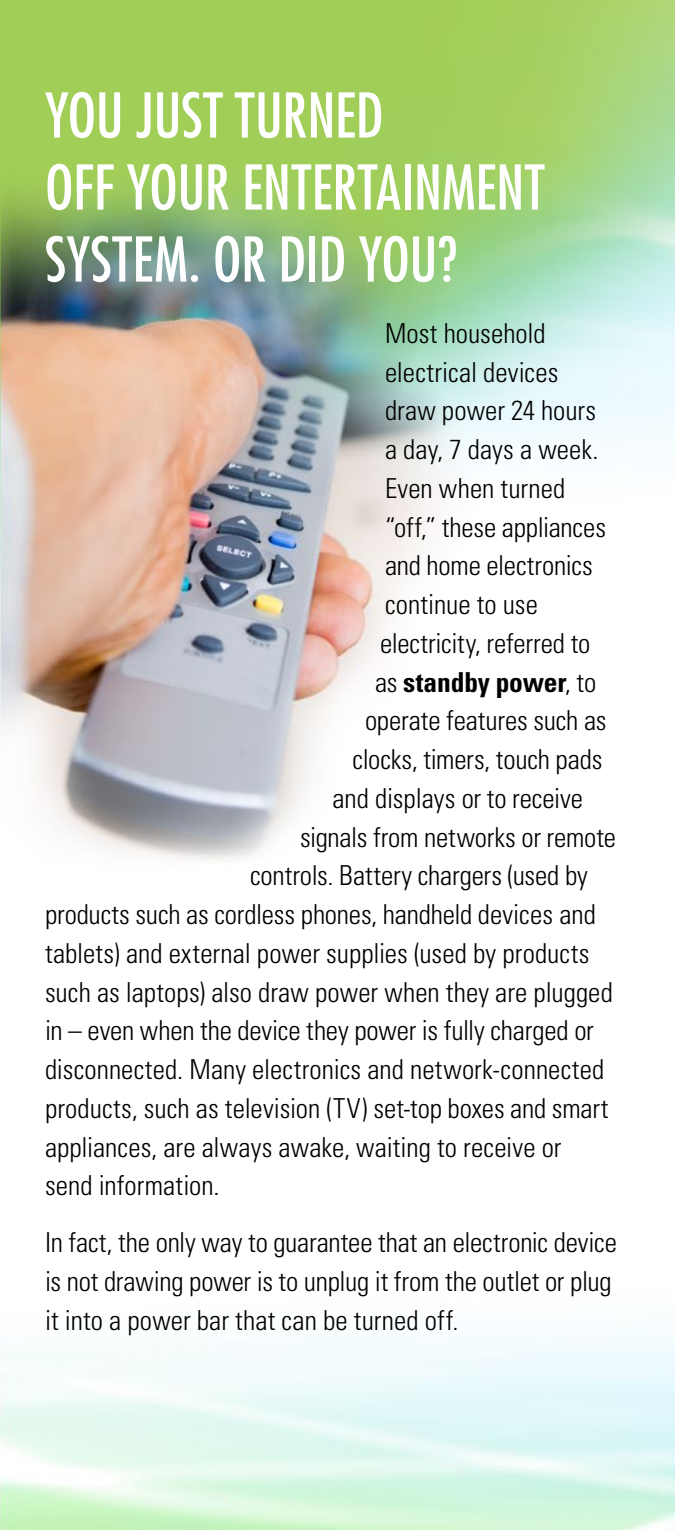
<style>
.page{position:relative;width:675px;height:1530px;background:#fff}
.page>*{position:absolute;margin:0;border:0;box-sizing:border-box;transform-origin:0 0}
.t1{font:condensed 60px/72px "Futura Std";color:#fff}
.t2{font:300 condensed 27.5px/38.8px "Univers LT Std";color:#000}
.t3{font:700 condensed 27.5px "Univers LT Std";letter-spacing:-.005em;color:#000}
.s1{font-weight:300}
</style>
<div class="page">
<img style="left:0;top:0;width:675px;height:1530px">
<h2 class="t1" style="left:45px;top:79px;width:501px">YOU JUST TURNED<br>OFF YOUR ENTERTAINMENT<br>SYSTEM. OR DID YOU?</h2>
<p class="t2" style="left:385px;top:314px;width:162px">Most household</p>
<p class="t2" style="left:385px;top:353px;width:175px">electrical devices</p>
<p class="t2" style="left:385px;top:391px;width:213px">draw power 24 hours</p>
<p class="t2" style="left:385px;top:430px;width:215px">a day, 7 days a week.</p>
<p class="t2" style="left:385px;top:469px;width:182px">Even when turned</p>
<p class="t2" style="left:385px;top:508px;width:223px">“off,” these appliances</p>
<p class="t2" style="left:385px;top:546px;width:209px">and home electronics</p>
<p class="t2" style="left:385px;top:585px;width:154px">continue to use</p>
<p class="t2" style="left:380px;top:624px;width:212px">electricity, referred to</p>
<p class="t3" style="left:375px;top:665px;width:223px"><span class="s1">as</span> standby power<span class="s1">, to</span></p>
<p class="t2" style="left:365px;top:701px;width:243px">operate features such as</p>
<p class="t2" style="left:352px;top:740px;width:251px">clocks, timers, touch pads</p>
<p class="t2" style="left:332px;top:779px;width:252px">and displays or to receive</p>
<p class="t2" style="left:300px;top:818px;width:318px">signals from networks or remote</p>
<p class="t2" style="left:250px;top:856px;width:339px">controls. Battery chargers (used by</p>
<p class="t2" style="left:45px;top:895px;width:552px">products such as cordless phones, handheld devices and</p>
<p class="t2" style="left:45px;top:934px;width:546px">tablets) and external power supplies (used by products</p>
<p class="t2" style="left:45px;top:973px;width:569px">such as laptops) also draw power when they are plugged</p>
<p class="t2" style="left:45px;top:1011px;width:550px">in – even when the device they power is fully charged or</p>
<p class="t2" style="left:45px;top:1050px;width:561px">disconnected. Many electronics and network-connected</p>
<p class="t2" style="left:45px;top:1089px;width:565px">products, such as television (TV) set-top boxes and smart</p>
<p class="t2" style="left:45px;top:1128px;width:518px">appliances, are always awake, waiting to receive or</p>
<p class="t2" style="left:45px;top:1166px;width:176px">send information.</p>
<p class="t2" style="left:45px;top:1223px;width:574px">In fact, the only way to guarantee that an electronic device is not drawing power is to unplug it from the outlet or plug it into a power bar that can be turned off.</p>
</div>
